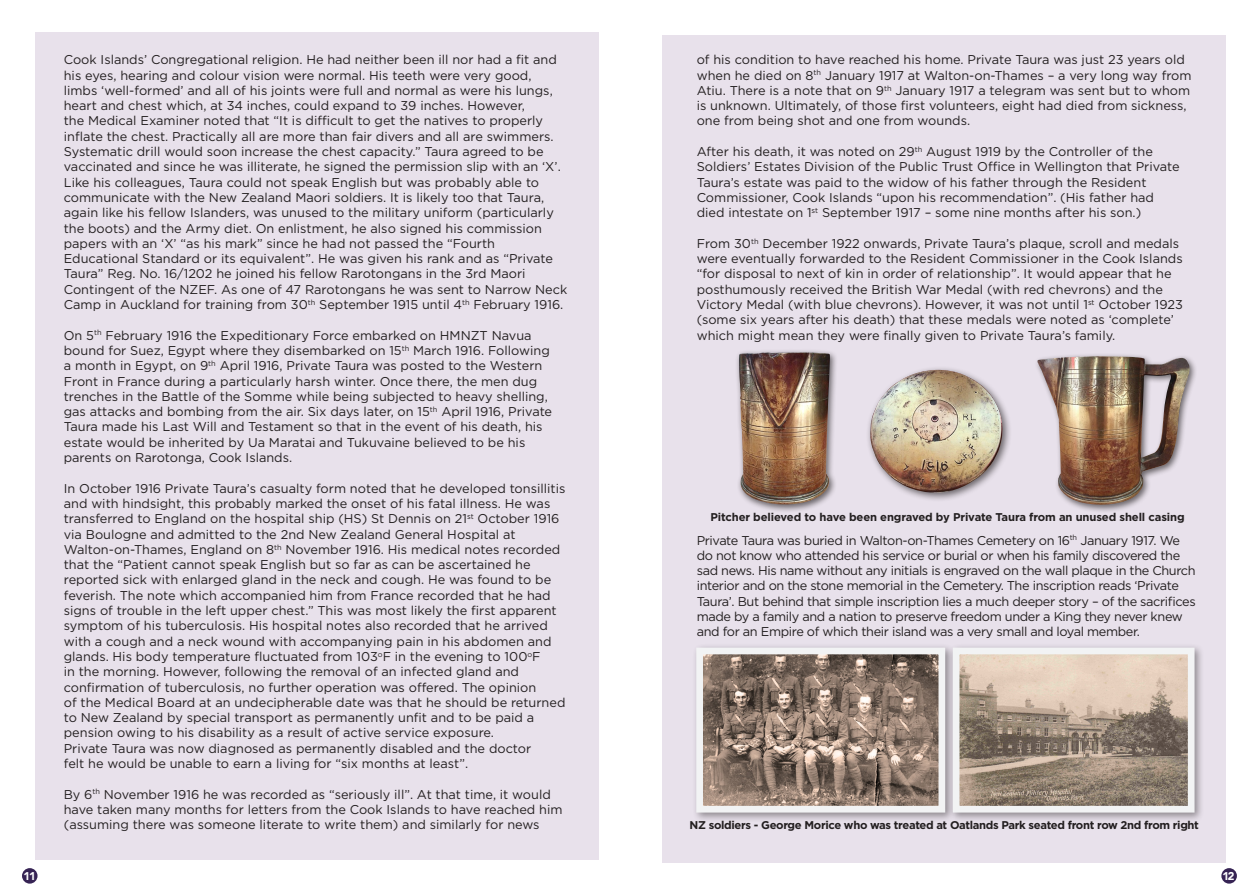
<style>
.page{position:relative;width:1259px;height:893px;background:#fff}
.page>*{position:absolute;margin:0;border:0;box-sizing:border-box;transform-origin:0 0}
.t1{font:12.75px/15.3px "Gotham";color:#231f20}
.t2{font:12.75px/15.3px "Gotham";letter-spacing:-.03em;color:#231f20}
.t3{font:700 11.25px "Gotham";letter-spacing:-.03em;color:#231f20}
.t4{font:700 11.25px "Gotham";letter-spacing:-.01em;color:#231f20}
.t5{font:900 11.25px "Avenir";color:#fff}
</style>
<div class="page">
<div style="left:662px;top:35px;width:564px;height:827px;background:#e8e1eb"></div>
<div style="left:35px;top:33px;width:563px;height:827px;background:#e8e1eb"></div>
<div style="left:691px;top:643px;width:263px;height:179px;background:#231f20;opacity:.45"></div>
<img style="left:704px;top:656px;width:233px;height:148px">
<div style="left:696px;top:648px;width:249px;height:164px;border:7px solid #f2f3f4"></div>
<div style="left:948px;top:643px;width:256px;height:179px;background:#231f20;opacity:.45"></div>
<img style="left:960px;top:656px;width:226px;height:148px">
<div style="left:952px;top:648px;width:242px;height:164px;border:7px solid #f2f3f4"></div>
<div style="left:735px;top:348px;width:103px;height:165px;background:#231f20;opacity:.65"></div>
<img style="left:739px;top:352px;width:92px;height:158px">
<div style="left:1033px;top:353px;width:165px;height:160px;background:#231f20;opacity:.65"></div>
<img style="left:1037px;top:356px;width:154px;height:152px">
<div style="left:866px;top:365px;width:146px;height:137px;background:#231f20;opacity:.65"></div>
<img style="left:869px;top:370px;width:136px;height:127px">
<div style="left:1221px;top:868px;width:16px;height:16px;background:#362354;border-radius:50%"></div>
<div style="left:22px;top:868px;width:16px;height:16px;background:#362354;border-radius:50%"></div>
<p class="t1" style="left:64px;top:52px;width:505px">Cook Islands’ Congregational religion. He had neither been ill nor had a fit and his eyes, hearing and colour vision were normal. His teeth were very good, limbs ‘well-formed’ and all of his joints were full and normal as were his lungs, heart and chest which, at 34 inches, could expand to 39 inches. However,<br>the Medical Examiner noted that “It is difficult to get the natives to properly inflate the chest. Practically all are more than fair divers and all are swimmers.<br>Systematic drill would soon increase the chest capacity.” Taura agreed to be vaccinated and since he was illiterate, he signed the permission slip with an ‘X’.<br>Like his colleagues, Taura could not speak English but was probably able to communicate with the New Zealand Maori soldiers. It is likely too that Taura, again like his fellow Islanders, was unused to the military uniform (particularly the boots) and the Army diet. On enlistment, he also signed his commission papers with an ‘X’ “as his mark” since he had not passed the “Fourth Educational Standard or its equivalent”. He was given his rank and as “Private Taura” Reg. No. 16/1202 he joined his fellow Rarotongans in the 3rd Maori Contingent of the NZEF. As one of 47 Rarotongans he was sent to Narrow Neck Camp in Auckland for training from 30<sup>th</sup> September 1915 until 4<sup>th</sup> February 1916.</p>
<p class="t1" style="left:64px;top:327px;width:490px">On 5<sup>th</sup> February 1916 the Expeditionary Force embarked on HMNZT Navua bound for Suez, Egypt where they disembarked on 15<sup>th</sup> March 1916. Following a month in Egypt, on 9<sup>th</sup> April 1916, Private Taura was posted to the Western Front in France during a particularly harsh winter. Once there, the men dug trenches in the Battle of the Somme while being subjected to heavy shelling, gas attacks and bombing from the air. Six days later, on 15<sup>th</sup> April 1916, Private Taura made his Last Will and Testament so that in the event of his death, his estate would be inherited by Ua Maratai and Tukuvaine believed to be his parents on Rarotonga, Cook Islands.</p>
<p class="t1" style="left:64px;top:480px;width:503px">In October 1916 Private Taura’s casualty form noted that he developed tonsillitis and with hindsight, this probably marked the onset of his fatal illness. He was transferred to England on the hospital ship (HS) St Dennis on 21<sup>st</sup> October 1916</p>
<p class="t1" style="left:64px;top:526px;width:453px">via Boulogne and admitted to the 2nd New Zealand General Hospital at</p>
<p class="t1" style="left:64px;top:541px;width:498px">Walton-on-Thames, England on 8<sup>th</sup> November 1916. His medical notes recorded</p>
<p class="t1" style="left:64px;top:557px;width:494px">that the “Patient cannot speak English but so far as can be ascertained he reported sick with enlarged gland in the neck and cough. He was found to be feverish. The note which accompanied him from France recorded that he had signs of trouble in the left upper chest.” This was most likely the first apparent symptom of his tuberculosis. His hospital notes also recorded that he arrived</p>
<p class="t1" style="left:64px;top:633px;width:503px">with a cough and a neck wound with accompanying pain in his abdomen and glands. His body temperature fluctuated from 103<sup>o</sup>F in the evening to 100<sup>o</sup>F<br>in the morning. However, following the removal of an infected gland and confirmation of tuberculosis, no further operation was offered. The opinion<br>of the Medical Board at an undecipherable date was that he should be returned to New Zealand by special transport as permanently unfit and to be paid a pension owing to his disability as a result of active service exposure.<br>Private Taura was now diagnosed as permanently disabled and the doctor<br>felt he would be unable to earn a living for “six months at least”.</p>
<p class="t1" style="left:64px;top:786px;width:500px">By 6<sup>th</sup> November 1916 he was recorded as “seriously ill”. At that time, it would have taken many months for letters from the Cook Islands to have reached him (assuming there was someone literate to write them) and similarly for news</p>
<p class="t1" style="left:696px;top:52px;width:496px">of his condition to have reached his home. Private Taura was just 23 years old when he died on 8<sup>th</sup> January 1917 at Walton-on-Thames – a very long way from Atiu. There is a note that on 9<sup>th</sup> January 1917 a telegram was sent but to whom is unknown. Ultimately, of those first volunteers, eight had died from sickness, one from being shot and one from wounds.</p>
<p class="t1" style="left:696px;top:144px;width:484px">After his death, it was noted on 29<sup>th</sup> August 1919 by the Controller of the Soldiers’ Estates Division of the Public Trust Office in Wellington that Private Taura’s estate was paid to the widow of his father through the Resident Commissioner, Cook Islands “upon his recommendation”. (His father had died intestate on 1<sup>st</sup> September 1917 – some nine months after his son.)</p>
<p class="t1" style="left:696px;top:235px;width:488px">From 30<sup>th</sup> December 1922 onwards, Private Taura’s plaque, scroll and medals were eventually forwarded to the Resident Commissioner in the Cook Islands “for disposal to next of kin in order of relationship”. It would appear that he posthumously received the British War Medal (with red chevrons) and the Victory Medal (with blue chevrons). However, it was not until 1<sup>st</sup> October 1923 (some six years after his death) that these medals were noted as ‘complete’ which might mean they were finally given to Private Taura’s family.</p>
<p class="t4" style="left:710px;top:509px;width:476px">Pitcher believed to have been engraved by Private Taura from an unused shell casing</p>
<p class="t2" style="left:696px;top:532px;width:500px">Private Taura was buried in Walton-on-Thames Cemetery on 16<sup>th</sup> January 1917. We do not know who attended his service or burial or when his family discovered the sad news. His name without any initials is engraved on the wall plaque in the Church interior and on the stone memorial in the Cemetery. The inscription reads ‘Private Taura’. But behind that simple inscription lies a much deeper story – of the sacrifices made by a family and a nation to preserve freedom under a King they never knew and for an Empire of which their island was a very small and loyal member.</p>
<p class="t3" style="left:689px;top:818px;width:511px">NZ soldiers - George Morice who was treated at Oatlands Park seated front row 2nd from right</p>
<p class="t5" style="left:23px;top:866px;width:14px">11</p>
<p class="t5" style="left:1222px;top:866px;width:14px">12</p>
</div>
